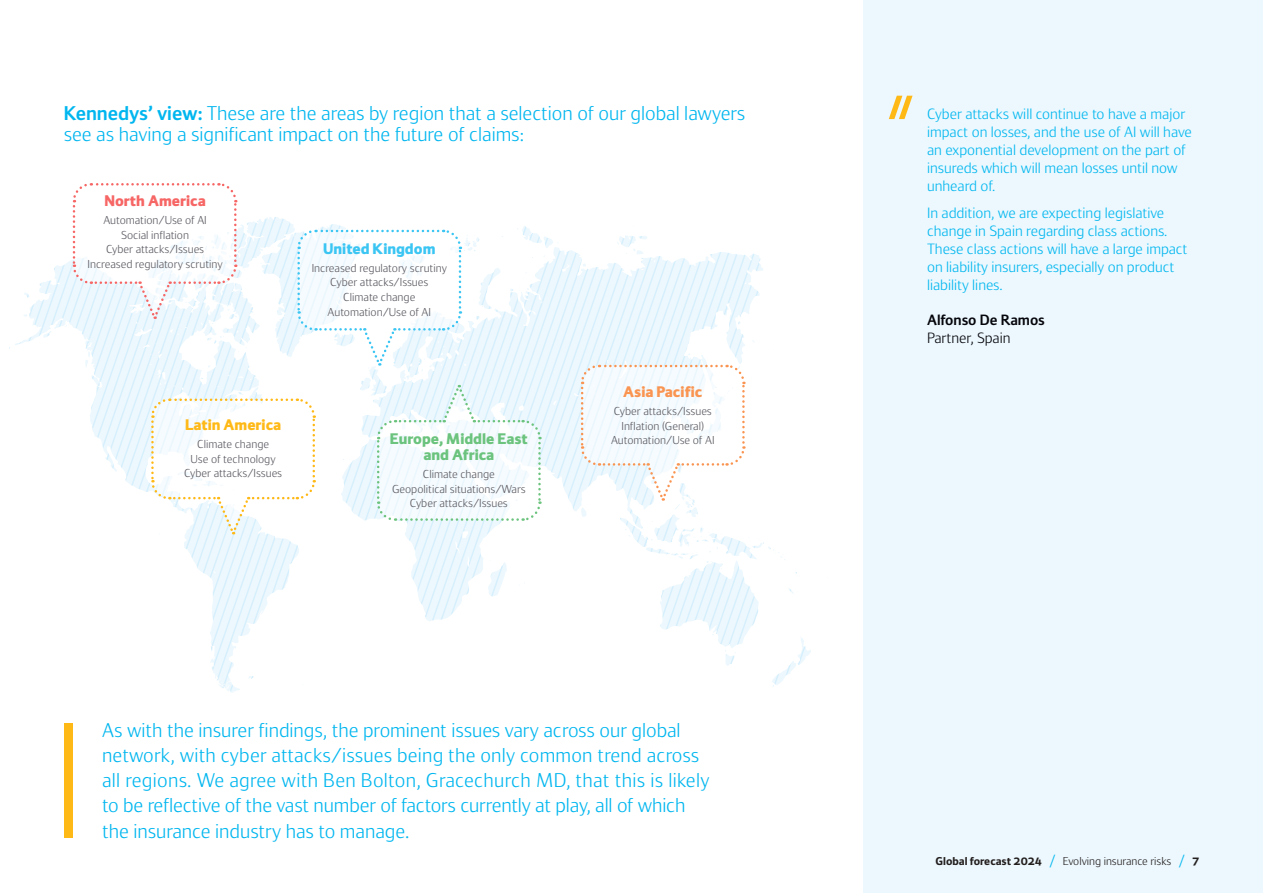
<style>
.page{position:relative;width:1263px;height:893px;background:#fff}
.page>*{position:absolute;margin:0;border:0;box-sizing:border-box;transform-origin:0 0}
.t1{font:300 21px/25.2px "Kennedys";color:#00b6ef}
.t2{font:800 16.2px/16.2px "Kennedys";color:#6bc37d;text-align:center}
.t3{font:800 16.2px "Kennedys";color:#3ac5f3}
.t4{font:800 16.2px "Kennedys";color:#f66665}
.t5{font:800 16.2px "Kennedys";color:#ffb917}
.t6{font:800 16.2px "Kennedys";color:#fa9451}
.t7{font:300 15.75px/18px "Kennedys";color:#00b6ef}
.t8{font:600 15.75px "Kennedys";color:#05060b}
.t9{font:300 15.75px "Kennedys";color:#05060b}
.t10{font:300 12.15px/14.5px "Kennedys";color:#5b5a62;text-align:center}
.t11{font:300 12px "Kennedys";color:#241f1f}
.s1{font-weight:600}
.s2{font-weight:700}
.s3{font-weight:400;color:#00b6ef}
</style>
<div class="page">
<svg style="left:9px;top:217px;width:802px;height:621px"></svg>
<svg style="left:71px;top:183px;width:167px;height:136px"></svg>
<svg style="left:296px;top:228px;width:167px;height:138px"></svg>
<svg style="left:376px;top:385px;width:166px;height:137px"></svg>
<svg style="left:150px;top:397px;width:166px;height:137px"></svg>
<svg style="left:579px;top:363px;width:167px;height:138px"></svg>
<div style="left:64px;top:723px;width:8px;height:114px;background:#ffb917"></div>
<div style="left:863px;top:0;width:400px;height:893px;background:#ecf8fe"></div>
<svg style="left:889px;top:96px;width:23px;height:23px"></svg>
<p class="t1" style="left:64px;top:103px;width:683px;line-height:21px"><span class="s1">Kennedys’ view:</span> These are the areas by region that a selection of our global lawyers see as having a significant impact on the future of claims:</p>
<p class="t7" style="left:927px;top:105px;width:266px">Cyber attacks will continue to have a major impact on losses, and the use of AI will have an exponential development on the part of insureds which will mean losses until now unheard of.</p>
<p class="t7" style="left:927px;top:203px;width:262px">In addition, we are expecting legislative change in Spain regarding class actions.<br>These class actions will have a large impact on liability insurers, especially on product liability lines.</p>
<p class="t8" style="left:927px;top:311px;width:119px">Alfonso De Ramos</p>
<p class="t9" style="left:927px;top:329px;width:85px">Partner, Spain</p>
<p class="t4" style="left:104px;top:192px;width:103px">North America</p>
<p class="t10" style="left:87px;top:213px;width:137px">Automation/Use of AI<br>Social inflation<br>Cyber attacks/Issues<br>Increased regulatory scrutiny</p>
<p class="t3" style="left:323px;top:240px;width:114px">United Kingdom</p>
<p class="t10" style="left:312px;top:261px;width:137px">Increased regulatory scrutiny<br>Cyber attacks/Issues<br>Climate change<br>Automation/Use of AI</p>
<p class="t5" style="left:185px;top:416px;width:98px">Latin America</p>
<p class="t10" style="left:184px;top:437px;width:99px">Climate change<br>Use of technology<br>Cyber attacks/Issues</p>
<p class="t2" style="left:390px;top:430px;width:140px">Europe, Middle East and Africa</p>
<p class="t10" style="left:392px;top:467px;width:135px">Climate change<br>Geopolitical situations/Wars<br>Cyber attacks/Issues</p>
<p class="t6" style="left:623px;top:383px;width:81px">Asia Pacific</p>
<p class="t10" style="left:611px;top:404px;width:105px">Cyber attacks/Issues<br>Inflation (General)<br>Automation/Use of AI</p>
<p class="t1" style="left:102px;top:717px;width:609px">As with the insurer findings, the prominent issues vary across our global network, with cyber attacks/issues being the only common trend across all regions. We agree with Ben Bolton, Gracechurch MD, that this is likely to be reflective of the vast number of factors currently at play, all of which the insurance industry has to manage.</p>
<p class="t11" style="left:936px;top:855px;width:265px"><span class="s2">Global forecast 2024</span> <span class="s3">/</span> Evolving insurance risks <span class="s3">/</span> <span class="s2">7</span></p>
</div>
